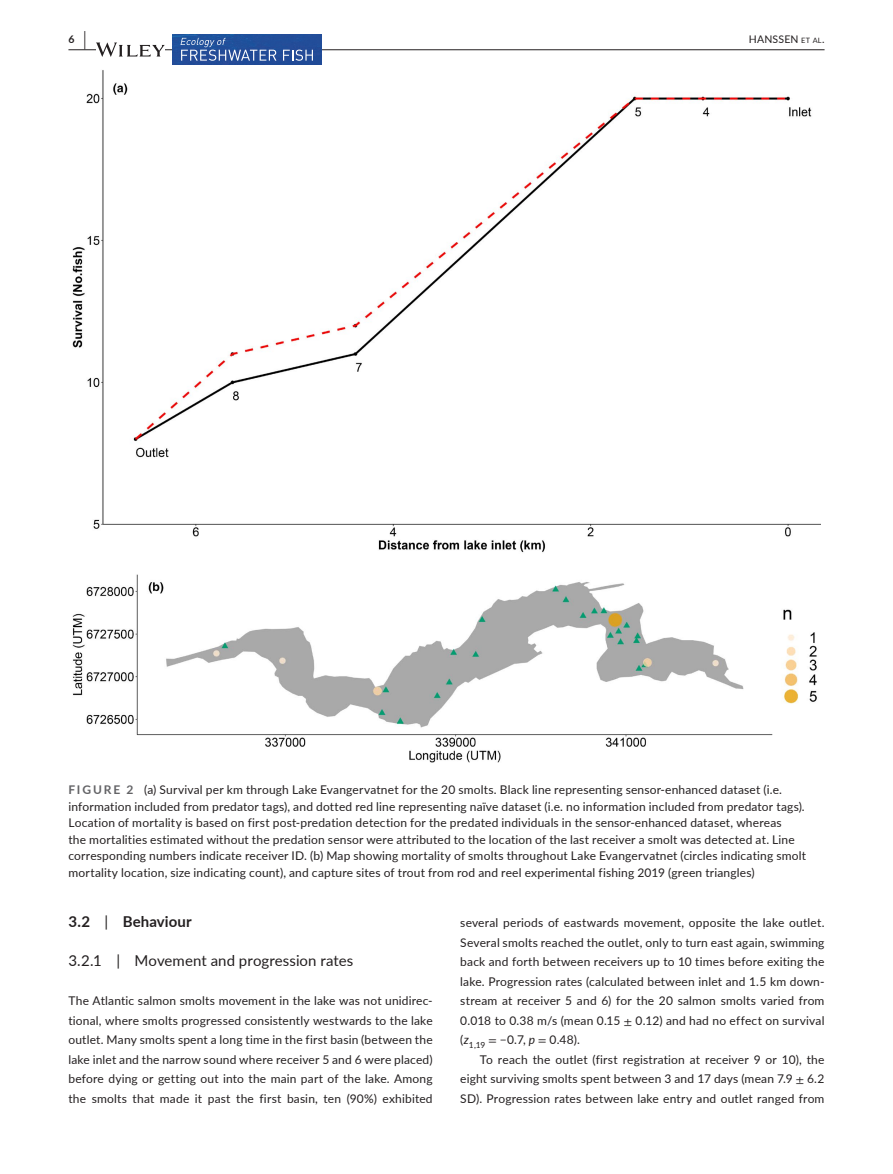
<style>
.page{position:relative;width:893px;height:1174px;background:#fff}
.page>*{position:absolute;margin:0;border:0;box-sizing:border-box;transform-origin:0 0}
.t1{font:15px "Lato";letter-spacing:.005em;color:#231f20}
.t2{font:700 15px "Lato";letter-spacing:.01em;color:#231f20}
.t3{font:12px/19.5px "Lato";letter-spacing:.015em;color:#231f20;text-align:justify}
.t4{font:10.5px "Lato";letter-spacing:.02em;color:#231f20}
.t5{font:700 10.5px "Lato";color:#231f20}
.s1{font-size:19.5px}
.s2{font-size:7.35px}
.s3{font-weight:700;color:#636366}
.s4{font-weight:400}
.s5{font-family:"STIX"}
.s6{font-style:italic}
</style>
<div class="page">
<hr style="left:68px;top:49px;width:756px;height:1px;background:#231f20">
<svg style="left:96px;top:42px;width:69px;height:15px"></svg>
<div style="left:172px;top:35px;width:149px;height:30px;background:#214d99"></div>
<svg style="left:181px;top:38px;width:95px;height:23px;background:#486caa"></svg>
<svg style="left:283px;top:50px;width:30px;height:11px"></svg>
<img style="left:72px;top:70px;width:749px;height:692px">
<p class="t5" style="left:68px;top:31px;width:19px">6 <span class="s1">|</span></p>
<p class="t4" style="left:749px;top:31px;width:77px">HANSSEN <span class="s2">et al</span>.</p>
<p class="t3" style="left:68px;top:781px;width:739px;line-height:16.5px;text-align:left"><span class="s3">FIGURE 2</span> (a) Survival per km through Lake Evangervatnet for the 20 smolts. Black line representing sensor-enhanced dataset (i.e. information included from predator tags), and dotted red line representing naïve dataset (i.e. no information included from predator tags).<br>Location of mortality is based on first post-predation detection for the predated individuals in the sensor-enhanced dataset, whereas<br>the mortalities estimated without the predation sensor were attributed to the location of the last receiver a smolt was detected at. Line corresponding numbers indicate receiver ID. (b) Map showing mortality of smolts throughout Lake Evangervatnet (circles indicating smolt mortality location, size indicating count), and capture sites of trout from rod and reel experimental fishing 2019 (green triangles)</p>
<p class="t2" style="left:68px;top:911px;width:125px">3.2 <span class="s4">|</span> Behaviour</p>
<p class="t1" style="left:68px;top:950px;width:286px">3.2.1 | Movement and progression rates</p>
<p class="t3" style="left:68px;top:990px;width:366px">The Atlantic salmon smolts movement in the lake was not unidirec&shy;tional, where smolts progressed consistently westwards to the lake outlet. Many smolts spent a long time in the first basin (between the lake inlet and the narrow sound where receiver 5 and 6 were placed) before dying or getting out into the main part of the lake. Among the smolts that made it past the first basin, ten (90%) exhibited</p>
<p class="t3" style="left:460px;top:912px;width:366px">several periods of eastwards movement, opposite the lake outlet.<br>Several smolts reached the outlet, only to turn east again, swimming back and forth between receivers up to 10 times before exiting the lake. Progression rates (calculated between inlet and 1.5 km down&shy;stream at receiver 5 and 6) for the 20 salmon smolts varied from 0.018 to 0.38 m/s (mean 0.15 <span class="s5">±</span> 0.12) and had no effect on survival (<span class="s6">z</span><sub>1,19</sub> <span class="s5">=</span> −0.7, <span class="s6">p</span> <span class="s5">=</span> 0.48).</p>
<p class="t3" style="left:460px;top:1049px;width:366px;text-indent:20px">To reach the outlet (first registration at receiver 9 or 10), the eight surviving smolts spent between 3 and 17 days (mean 7.9 <span class="s5">±</span> 6.2<br>SD). Progression rates between lake entry and outlet ranged from</p>
</div>
